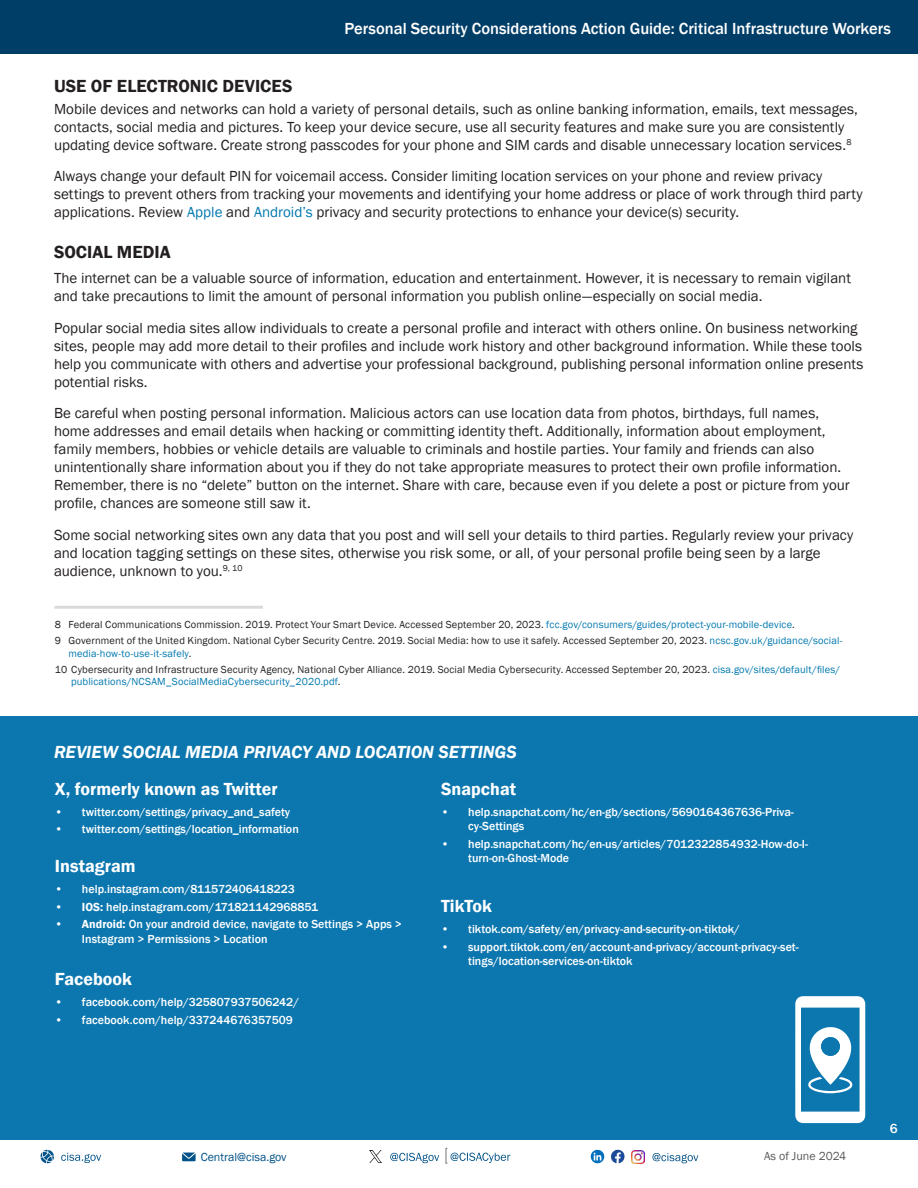
<style>
.page{position:relative;width:918px;height:1188px;background:#fff}
.page>*{position:absolute;margin:0;border:0;box-sizing:border-box;transform-origin:0 0}
.t1{font:600 18px "Franklin Gothic";color:#fff}
.t2{font:italic 600 18px "Franklin Gothic";color:#fff}
.t3{font:600 18px "Franklin Gothic";color:#231f20}
.t4{font:500 16.5px "Franklin Gothic";color:#fff}
.Paragraph_10_12{font:15px/18px "Franklin Gothic";color:#231f20}
.t5{font:500 13.5px "Franklin Gothic";color:#fff}
.t6{font:500 12px/14.4px "Franklin Gothic";color:#fff}
.t7{font:12px "Franklin Gothic";color:#005288}
.t8{font:12px "Franklin Gothic";color:#5a5b5d}
.Endnote{font:10.5px/12.6px "Franklin Gothic";letter-spacing:.015em;color:#231f20}
.s1{color:#0078ae}
.s2{font-weight:600}
</style>
<div class="page">
<div style="left:0;top:0;width:918px;height:54px;background:#003e67"></div>
<hr style="left:54px;top:606px;width:209px;height:3px;background:#dadada">
<div style="left:0;top:717px;width:918px;height:426px;background:#0c77af"></div>
<svg style="left:795px;top:996px;width:70px;height:127px"></svg>
<div style="left:821px;top:1037px;width:19px;height:19px;background:#0c77af;border-radius:50%"></div>
<svg style="left:390px;top:1153px;width:49px;height:10px"></svg>
<svg style="left:369px;top:1150px;width:12px;height:13px"></svg>
<svg style="left:40px;top:1150px;width:14px;height:13px"></svg>
<svg style="left:61px;top:1153px;width:40px;height:10px"></svg>
<svg style="left:182px;top:1153px;width:14px;height:8px"></svg>
<svg style="left:591px;top:1150px;width:13px;height:13px"></svg>
<svg style="left:611px;top:1150px;width:14px;height:13px"></svg>
<img style="left:631px;top:1151px;width:14px;height:13px">
<svg style="left:446px;top:1148px;width:64px;height:16px"></svg>
<svg style="left:652px;top:1153px;width:46px;height:10px"></svg>
<div style="left:0;top:1140px;width:918px;height:7px;background:#fff"></div>
<p class="t4" style="left:345px;top:18px;width:548px">Personal Security Considerations Action Guide: Critical Infrastructure Workers</p>
<h3 class="t3" style="left:54px;top:75px;width:240px">USE OF ELECTRONIC DEVICES</h3>
<p class="Paragraph_10_12" style="left:54px;top:100px;width:805px">Mobile devices and networks can hold a variety of personal details, such as online banking information, emails, text messages, contacts, social media and pictures. To keep your device secure, use all security features and make sure you are consistently updating device software. Create strong passcodes for your phone and SIM cards and disable unnecessary location services.<sup>8</sup></p>
<p class="Paragraph_10_12" style="left:54px;top:167px;width:810px">Always change your default PIN for voicemail access. Consider limiting location services on your phone and review privacy settings to prevent others from tracking your movements and identifying your home address or place of work through third party applications. Review <span class="s1">Apple</span> and <span class="s1">Android’s</span> privacy and security protections to enhance your device(s) security.</p>
<h3 class="t3" style="left:54px;top:241px;width:118px">SOCIAL MEDIA</h3>
<p class="Paragraph_10_12" style="left:54px;top:269px;width:798px">The internet can be a valuable source of information, education and entertainment. However, it is necessary to remain vigilant and take precautions to limit the amount of personal information you publish online—especially on social media.</p>
<p class="Paragraph_10_12" style="left:54px;top:319px;width:811px">Popular social media sites allow individuals to create a personal profile and interact with others online. On business networking sites, people may add more detail to their profiles and include work history and other background information. While these tools help you communicate with others and advertise your professional background, publishing personal information online presents potential risks.</p>
<p class="Paragraph_10_12" style="left:54px;top:404px;width:797px">Be careful when posting personal information. Malicious actors can use location data from photos, birthdays, full names, home addresses and email details when hacking or committing identity theft. Additionally, information about employment, family members, hobbies or vehicle details are valuable to criminals and hostile parties. Your family and friends can also unintentionally share information about you if they do not take appropriate measures to protect their own profile information.<br>Remember, there is no “delete” button on the internet. Share with care, because even if you delete a post or picture from your profile, chances are someone still saw it.</p>
<p class="Paragraph_10_12" style="left:54px;top:526px;width:801px">Some social networking sites own any data that you post and will sell your details to third parties. Regularly review your privacy and location tagging settings on these sites, otherwise you risk some, or all, of your personal profile being seen by a large audience, unknown to you.<sup>9,</sup> <sup>10</sup></p>
<p class="Endnote" style="left:55px;top:619px;width:741px">8 Federal Communications Commission. 2019. Protect Your Smart Device. Accessed September 20, 2023. <span class="s1">fcc.gov/consumers/guides/protect-your-mobile-device</span>.</p>
<p class="Endnote" style="left:68px;top:635px;width:775px;text-indent:-13px">9 Government of the United Kingdom. National Cyber Security Centre. 2019. Social Media: how to use it safely. Accessed September 20, 2023. <span class="s1">ncsc.gov.uk/guidance/social&shy;media-how-to-use-it-safely</span>.</p>
<p class="Endnote" style="left:71px;top:663px;width:771px;text-indent:-16px">10 Cybersecurity and Infrastructure Security Agency, National Cyber Alliance. 2019. Social Media Cybersecurity. Accessed September 20, 2023. <span class="s1">cisa.gov/sites/default/files/ publications/NCSAM_SocialMediaCybersecurity_2020.pdf</span>.</p>
<h3 class="t2" style="left:54px;top:740px;width:464px">REVIEW SOCIAL MEDIA PRIVACY AND LOCATION SETTINGS</h3>
<h4 class="t1" style="left:55px;top:777px;width:224px">X, formerly known as Twitter</h4>
<p class="t6" style="left:55px;top:805px;width:237px">• twitter.com/settings/privacy_and_safety</p>
<p class="t6" style="left:55px;top:822px;width:245px">• twitter.com/settings/location_information</p>
<h4 class="t1" style="left:55px;top:855px;width:82px">Instagram</h4>
<p class="t6" style="left:55px;top:882px;width:241px">• help.instagram.com/811572406418223</p>
<p class="t6" style="left:55px;top:899px;width:265px"><span class="s2">• IOS:</span> help.instagram.com/171821142968851</p>
<p class="t6" style="left:82px;top:917px;width:321px;text-indent:-27px"><span class="s2">• Android:</span> On your android device, navigate to Settings &gt; Apps &gt;<br>Instagram &gt; Permissions &gt; Location</p>
<h4 class="t1" style="left:55px;top:967px;width:78px">Facebook</h4>
<p class="t6" style="left:55px;top:995px;width:246px">• facebook.com/help/325807937506242/</p>
<p class="t6" style="left:55px;top:1012px;width:239px">• facebook.com/help/337244676357509</p>
<h4 class="t1" style="left:441px;top:777px;width:77px">Snapchat</h4>
<p class="t6" style="left:468px;top:805px;width:327px;text-indent:-27px">• help.snapchat.com/hc/en-gb/sections/5690164367636-Priva&shy;cy-Settings</p>
<p class="t6" style="left:468px;top:837px;width:341px;text-indent:-27px">• help.snapchat.com/hc/en-us/articles/7012322854932-How-do-I&shy;turn-on-Ghost-Mode</p>
<h4 class="t1" style="left:441px;top:895px;width:52px">TikTok</h4>
<p class="t6" style="left:441px;top:922px;width:300px">• tiktok.com/safety/en/privacy-and-security-on-tiktok/</p>
<p class="t6" style="left:468px;top:940px;width:332px;text-indent:-27px">• support.tiktok.com/en/account-and-privacy/account-privacy-set&shy;tings/location-services-on-tiktok</p>
<p class="t7" style="left:201px;top:1149px;width:87px">Central@cisa.gov</p>
<p class="t8" style="left:764px;top:1148px;width:84px">As of June 2024</p>
<p class="t5" style="left:890px;top:1120px;width:9px">6</p>
</div>
